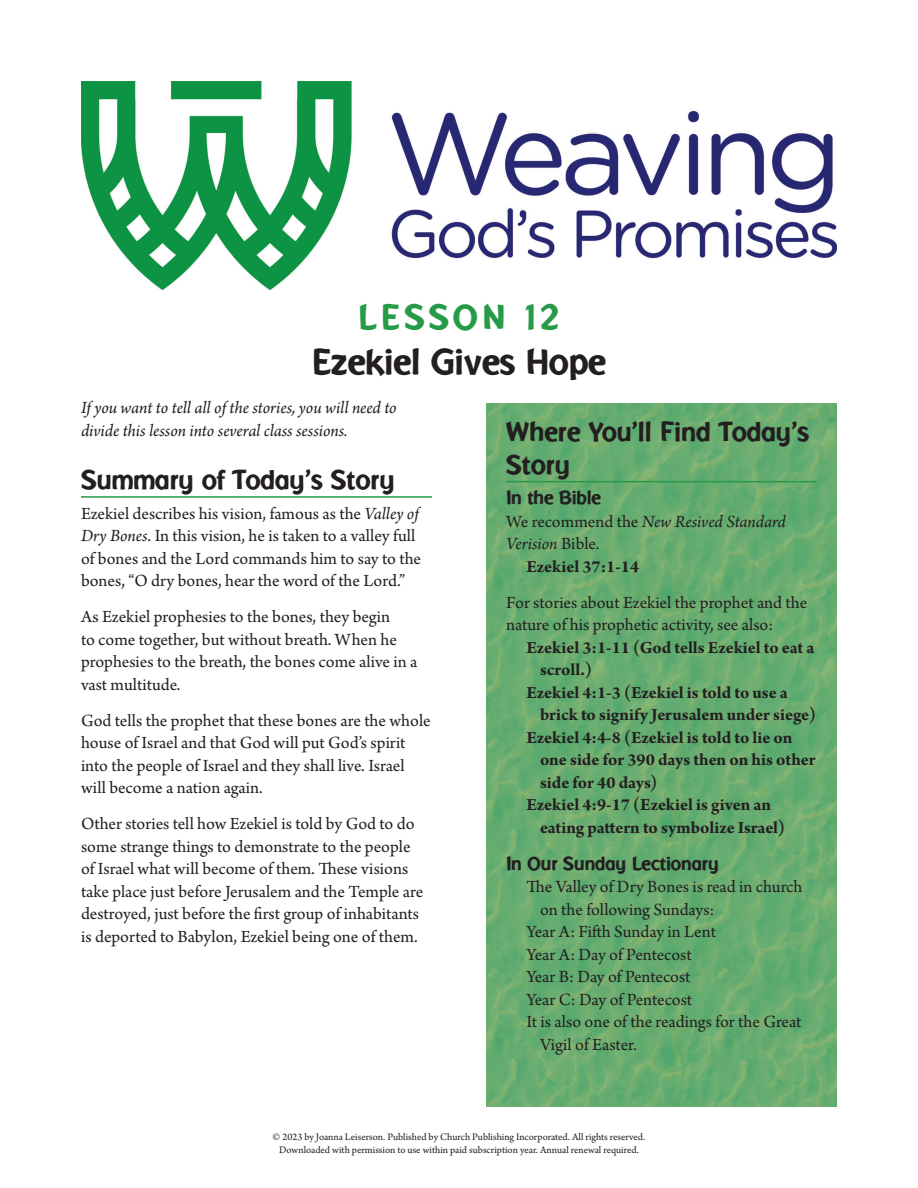
<style>
.page{position:relative;width:918px;height:1188px;background:#fff}
.page>*{position:absolute;margin:0;border:0;box-sizing:border-box;transform-origin:0 0}
.t1{font:36.75px "Res Publica";color:#231f20}
.t2{font:36px "Res Publica";letter-spacing:.13em;color:#269b47}
.t3{font:27.75px/33.3px "Res Publica";color:#231f20}
.t4{font:19.5px "Res Publica";color:#231f20}
.t5{font:18px/22.5px "Arno Pro";color:#231f20}
.t6{font:700 18px "Arno Pro";letter-spacing:-.005em;color:#231f20}
.t7{font:italic 18px/22.5px "Arno Pro";letter-spacing:-.005em;color:#231f20}
.t8{font:10.5px/12.6px "Arno Pro";color:#231f20;text-align:center}
.s1{font-style:italic}
.s2{font-style:normal}
</style>
<div class="page">
<img style="left:486px;top:404px;width:351px;height:703px">
<img style="left:81px;top:81px;width:756px;height:208px">
<hr style="left:81px;top:496px;width:351px;height:2px;background:#269b47">
<hr style="left:506px;top:481px;width:311px;height:1px;background:#269b47">
<h2 class="t2" style="left:359px;top:295px;width:202px">LESSON 12</h2>
<h1 class="t1" style="left:312px;top:339px;width:296px">Ezekiel Gives Hope</h1>
<p class="t7" style="left:81px;top:398px;width:317px">If you want to tell all of the stories, you will need to divide this lesson into several class sessions.</p>
<h3 class="t3" style="left:81px;top:464px;width:315px">Summary of Today’s Story</h3>
<p class="t5" style="left:81px;top:503px;width:342px">Ezekiel describes his vision, famous as the <span class="s1">Valley of Dry Bones</span>. In this vision, he is taken to a valley full of bones and the Lord commands him to say to the bones, “O dry bones, hear the word of the Lord.”</p>
<p class="t5" style="left:81px;top:606px;width:338px">As Ezekiel prophesies to the bones, they begin<br>to come together, but without breath. When he prophesies to the breath, the bones come alive in a vast multitude.</p>
<p class="t5" style="left:81px;top:710px;width:351px">God tells the prophet that these bones are the whole house of Israel and that God will put God’s spirit into the people of Israel and they shall live. Israel will become a nation again.</p>
<p class="t5" style="left:81px;top:813px;width:344px">Other stories tell how Ezekiel is told by God to do some strange things to demonstrate to the people of Israel what will become of them. These visions take place just before Jerusalem and the Temple are destroyed, just before the first group of inhabitants is deported to Babylon, Ezekiel being one of them.</p>
<h3 class="t3" style="left:506px;top:415px;width:304px">Where You’ll Find Today’s<br>Story</h3>
<p class="t4" style="left:506px;top:486px;width:96px">In the Bible</p>
<p class="t7" style="left:506px;top:511px;width:281px"><span class="s2">We recommend the</span> New Resived Standard</p>
<p class="t7" style="left:506px;top:534px;width:95px">Verision <span class="s2">Bible.</span></p>
<p class="t6" style="left:526px;top:556px;width:114px">Ezekiel 37:1-14</p>
<p class="t5" style="left:506px;top:592px;width:303px">For stories about Ezekiel the prophet and the nature of his prophetic activity, see also:</p>
<p class="t6" style="left:526px;top:637px;width:289px">Ezekiel 3:1-11 (God tells Ezekiel to eat a</p>
<p class="t6" style="left:540px;top:659px;width:53px">scroll.)</p>
<p class="t6" style="left:526px;top:682px;width:263px">Ezekiel 4:1-3 (Ezekiel is told to use a</p>
<p class="t6" style="left:540px;top:704px;width:278px">brick to signify Jerusalem under siege)</p>
<p class="t6" style="left:526px;top:727px;width:268px">Ezekiel 4:4-8 (Ezekiel is told to lie on</p>
<p class="t6" style="left:540px;top:749px;width:277px">one side for 390 days then on his other</p>
<p class="t6" style="left:540px;top:772px;width:119px">side for 40 days)</p>
<p class="t6" style="left:526px;top:794px;width:246px">Ezekiel 4:9-17 (Ezekiel is given an</p>
<p class="t6" style="left:540px;top:817px;width:247px">eating pattern to symbolize Israel)</p>
<p class="t4" style="left:506px;top:851px;width:214px">In Our Sunday Lectionary</p>
<p class="t5" style="left:526px;top:877px;width:278px">The Valley of Dry Bones is read in church</p>
<p class="t5" style="left:540px;top:899px;width:176px">on the following Sundays:</p>
<p class="t5" style="left:526px;top:922px;width:191px">Year A: Fifth Sunday in Lent</p>
<p class="t5" style="left:526px;top:944px;width:167px">Year A: Day of Pentecost</p>
<p class="t5" style="left:526px;top:967px;width:166px">Year B: Day of Pentecost</p>
<p class="t5" style="left:526px;top:989px;width:167px">Year C: Day of Pentecost</p>
<p class="t5" style="left:526px;top:1012px;width:276px">It is also one of the readings for the Great</p>
<p class="t5" style="left:540px;top:1034px;width:98px">Vigil of Easter.</p>
<p class="t8" style="left:273px;top:1131px;width:374px">© 2023 by Joanna Leiserson. Published by Church Publishing Incorporated. All rights reserved.<br>Downloaded with permission to use within paid subscription year. Annual renewal required.</p>
</div>
